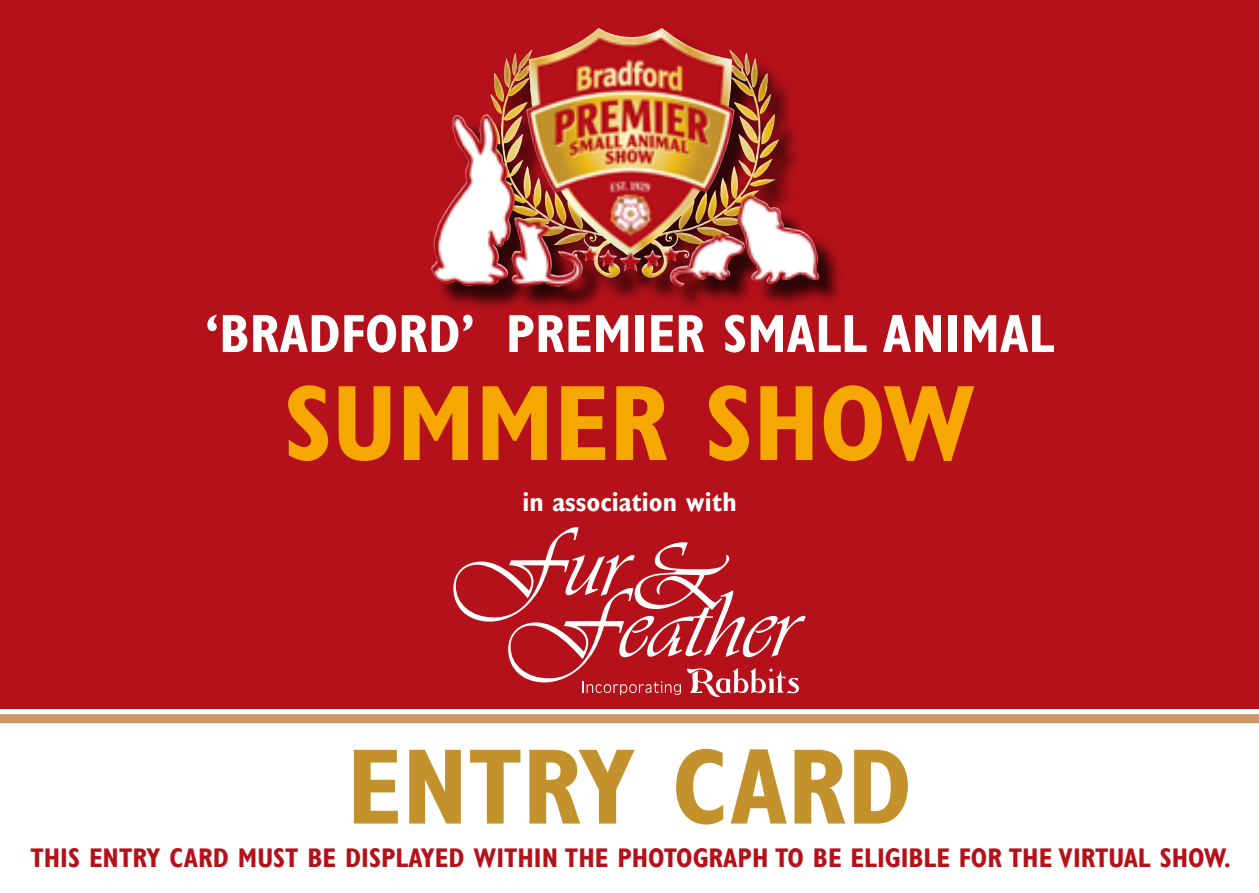
<style>
.page{position:relative;width:1259px;height:893px;background:#fff}
.page>*{position:absolute;margin:0;border:0;box-sizing:border-box;transform-origin:0 0}
.t1{font:700 condensed 108px "Gill Sans";color:#f7a800}
.t2{font:700 condensed 108px "Gill Sans";color:#c3922c}
.t3{font:700 condensed 54px "Gill Sans";color:#fff}
.t4{font:700 condensed 27px "Gill Sans";color:#b5111a}
.t5{font:700 condensed 27px "Gill Sans";color:#fff}
</style>
<div class="page">
<div style="left:0;top:0;width:1259px;height:708px;background:#b5111a"></div>
<div style="left:435px;top:33px;width:409px;height:278px;background:#000;opacity:.75"></div>
<img style="left:431px;top:28px;width:226px;height:258px">
<div style="left:0;top:714px;width:1259px;height:9px;background:#c96"></div>
<svg style="left:453px;top:527px;width:352px;height:170px"></svg>
<h2 class="t3" style="left:205px;top:302px;width:851px">‘BRADFORD’ PREMIER SMALL ANIMAL</h2>
<h1 class="t1" style="left:284px;top:359px;width:692px">SUMMER SHOW</h1>
<p class="t5" style="left:522px;top:485px;width:216px">in association with</p>
<h1 class="t2" style="left:347px;top:723px;width:567px">ENTRY CARD</h1>
<p class="t4" style="left:30px;top:842px;width:1202px">THIS ENTRY CARD MUST BE DISPLAYED WITHIN THE PHOTOGRAPH TO BE ELIGIBLE FOR THE VIRTUAL SHOW.</p>
</div>
